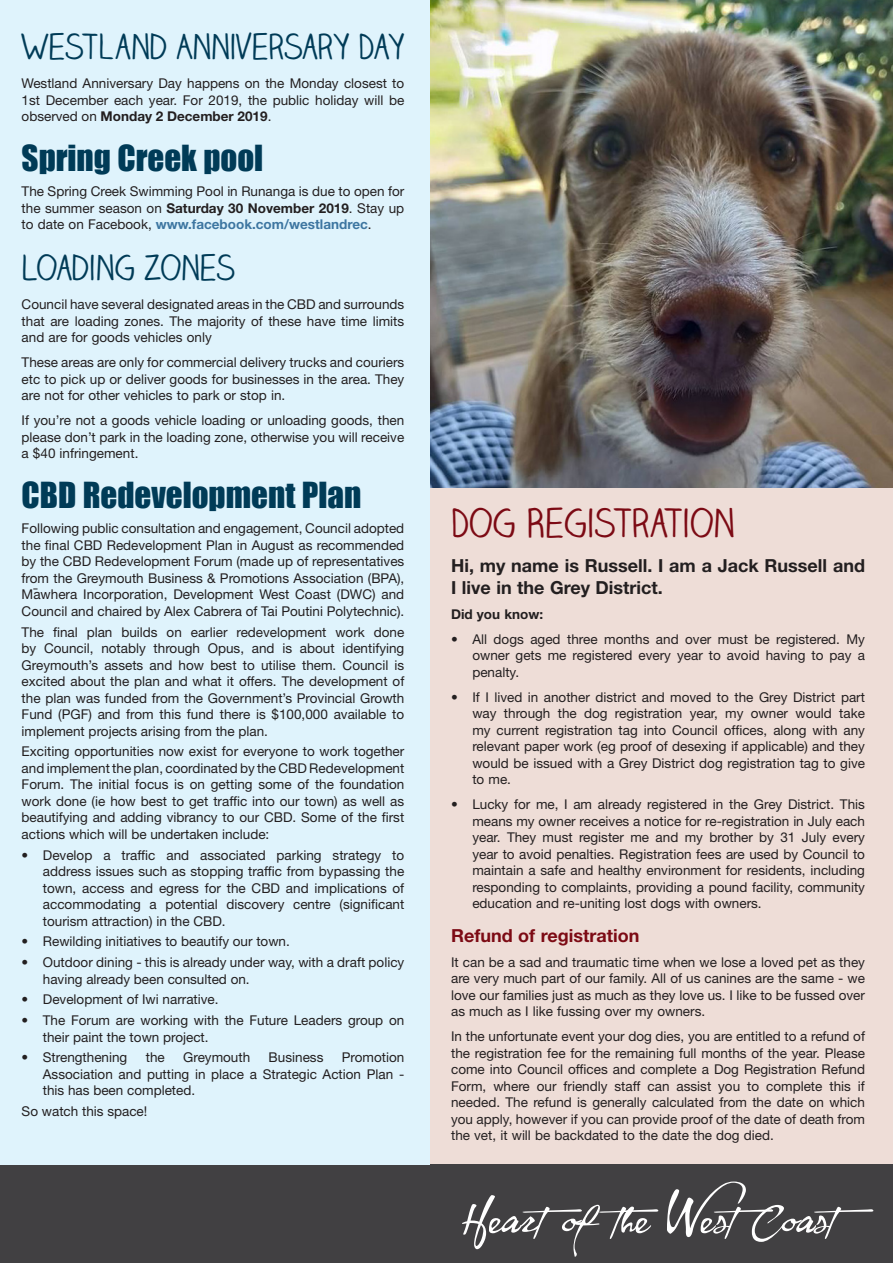
<style>
.page{position:relative;width:893px;height:1263px;background:#fff}
.page>*{position:absolute;margin:0;border:0;box-sizing:border-box;transform-origin:0 0}
.t1{font:39px "Claire Hand";color:#7c0a14}
.t2{font:34.5px "Claire Hand";color:#003b57}
.t3{font:33px "Impact";color:#003b57}
.t4{font:700 18px/21.8px "Helvetica Neue LT Std";color:#231f20}
.t5{font:700 18px "Helvetica Neue LT Std";color:#7c0a14}
.t6{font:13.5px/16.5px "Helvetica Neue LT Std";color:#231f20;text-align:justify}
.t7{font:700 13.5px "Helvetica Neue LT Std";color:#231f20}
.s1{font-weight:700}
.s2{font-weight:700;color:#3d76a1}
</style>
<div class="page">
<div style="left:0;top:1164px;width:893px;height:99px;background:#414042"></div>
<svg style="left:462px;top:1195px;width:196px;height:61px"></svg>
<svg style="left:667px;top:1181px;width:206px;height:61px"></svg>
<div style="left:430px;top:7px;width:463px;height:1157px;background:#eeddd7"></div>
<img style="left:430px;top:0;width:463px;height:488px">
<div style="left:0;top:0;width:430px;height:1164px;background:#dff3fc"></div>
<p class="t2" style="left:22px;top:25px;width:384px">WESTLAND ANNIVERSARY DAY</p>
<p class="t6" style="left:22px;top:75px;width:384px">Westland Anniversary Day happens on the Monday closest to 1st December each year. For 2019, the public holiday will be observed on <span class="s1">Monday 2 December 2019</span>.</p>
<p class="t3" style="left:22px;top:133px;width:243px">Spring Creek pool</p>
<p class="t6" style="left:22px;top:183px;width:384px">The Spring Creek Swimming Pool in Runanga is due to open for the summer season on <span class="s1">Saturday 30 November 2019</span>. Stay up to date on Facebook, <span class="s2">www.facebook.com/westlandrec</span>.</p>
<p class="t2" style="left:22px;top:246px;width:215px">LOADING ZONES</p>
<p class="t6" style="left:22px;top:296px;width:384px">Council have several designated areas in the CBD and surrounds that are loading zones. The majority of these have time limits and are for goods vehicles only</p>
<p class="t6" style="left:22px;top:354px;width:384px">These areas are only for commercial delivery trucks and couriers etc to pick up or deliver goods for businesses in the area. They are not for other vehicles to park or stop in.</p>
<p class="t6" style="left:22px;top:412px;width:384px">If you’re not a goods vehicle loading or unloading goods, then please don’t park in the loading zone, otherwise you will receive a $40 infringement.</p>
<p class="t3" style="left:22px;top:470px;width:341px">CBD Redevelopment Plan</p>
<p class="t6" style="left:22px;top:520px;width:384px">Following public consultation and engagement, Council adopted the final CBD Redevelopment Plan in August as recommended by the CBD Redevelopment Forum (made up of representatives from the Greymouth Business &amp; Promotions Association (BPA), Mawhera Incorporation, Development West Coast (DWC) and Council and chaired by Alex Cabrera of Tai Poutini Polytechnic).</p>
<p class="t6" style="left:22px;top:623px;width:384px">The final plan builds on earlier redevelopment work done by Council, notably through Opus, and is about identifying Greymouth’s assets and how best to utilise them. Council is excited about the plan and what it offers. The development of the plan was funded from the Government’s Provincial Growth Fund (PGF) and from this fund there is $100,000 available to implement projects arising from the plan.</p>
<p class="t6" style="left:22px;top:743px;width:384px">Exciting opportunities now exist for everyone to work together and implement the plan, coordinated by the CBD Redevelopment Forum. The initial focus is on getting some of the foundation work done (ie how best to get traffic into our town) as well as beautifying and adding vibrancy to our CBD. Some of the first actions which will be undertaken include:</p>
<p class="t6" style="left:43px;top:846px;width:363px;text-indent:-21px">• Develop a traffic and associated parking strategy to address issues such as stopping traffic from bypassing the town, access and egress for the CBD and implications of accommodating a potential discovery centre (significant tourism attraction) in the CBD.</p>
<p class="t6" style="left:22px;top:933px;width:270px">• Rewilding initiatives to beautify our town.</p>
<p class="t6" style="left:43px;top:954px;width:363px;text-indent:-21px">• Outdoor dining - this is already under way, with a draft policy having already been consulted on.</p>
<p class="t6" style="left:22px;top:991px;width:199px">• Development of Iwi narrative.</p>
<p class="t6" style="left:43px;top:1012px;width:363px;text-indent:-21px">• The Forum are working with the Future Leaders group on their paint the town project.</p>
<p class="t6" style="left:22px;top:1049px;width:107px">• Strengthening</p>
<p class="t6" style="left:146px;top:1049px;width:21px">the</p>
<p class="t6" style="left:183px;top:1049px;width:69px">Greymouth</p>
<p class="t6" style="left:269px;top:1049px;width:56px">Business</p>
<p class="t6" style="left:43px;top:1049px;width:363px;text-indent:299px">Promotion Association and putting in place a Strategic Action Plan - this has been completed.</p>
<p class="t6" style="left:22px;top:1103px;width:127px">So watch this space!</p>
<p class="t1" style="left:451px;top:499px;width:285px">DOG REGISTRATION</p>
<p class="t4" style="left:451px;top:554px;width:415px">Hi, my name is Russell. I am a Jack Russell and<br>I live in the Grey District.</p>
<p class="t7" style="left:451px;top:605px;width:94px">Did you know:</p>
<p class="t6" style="left:472px;top:630px;width:394px;text-indent:-21px">• All dogs aged three months and over must be registered. My owner gets me registered every year to avoid having to pay a penalty.</p>
<p class="t6" style="left:472px;top:688px;width:394px;text-indent:-21px">• If I lived in another district and moved to the Grey District part way through the dog registration year, my owner would take my current registration tag into Council offices, along with any relevant paper work (eg proof of desexing if applicable) and they would be issued with a Grey District dog registration tag to give to me.</p>
<p class="t6" style="left:472px;top:796px;width:394px;text-indent:-21px">• Lucky for me, I am already registered in the Grey District. This means my owner receives a notice for re-registration in July each year. They must register me and my brother by 31 July every year to avoid penalties. Registration fees are used by Council to maintain a safe and healthy environment for residents, including responding to complaints, providing a pound facility, community education and re-uniting lost dogs with owners.</p>
<p class="t5" style="left:451px;top:924px;width:190px">Refund of registration</p>
<p class="t6" style="left:451px;top:953px;width:415px">It can be a sad and traumatic time when we lose a loved pet as they are very much part of our family. All of us canines are the same - we love our families just as much as they love us. I like to be fussed over as much as I like fussing over my owners.</p>
<p class="t6" style="left:451px;top:1028px;width:415px">In the unfortunate event your dog dies, you are entitled to a refund of the registration fee for the remaining full months of the year. Please come into Council offices and complete a Dog Registration Refund Form, where our friendly staff can assist you to complete this if needed. The refund is generally calculated from the date on which you apply, however if you can provide proof of the date of death from the vet, it will be backdated to the date the dog died.</p>
</div>
